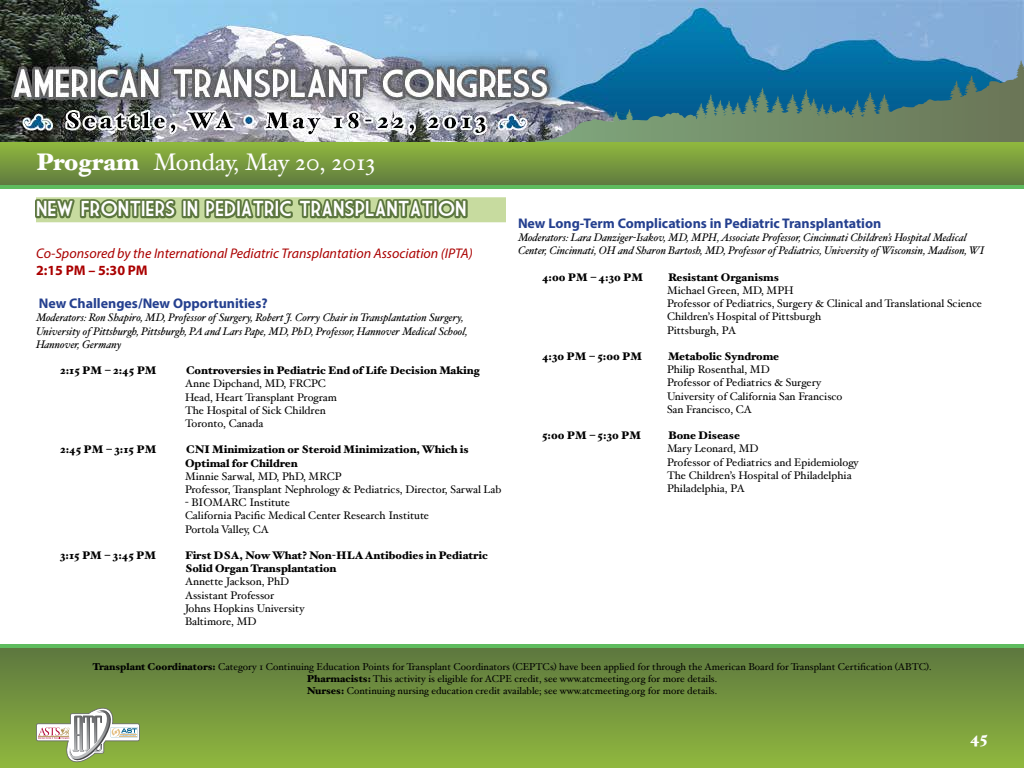
<style>
.page{position:relative;width:1024px;height:768px;background:#fff}
.page>*{position:absolute;margin:0;border:0;box-sizing:border-box;transform-origin:0 0}
.t1{font:24px "Hoefler Text";color:#fff}
.t2{font:900 24px "Hoefler Text";color:#fff}
.t3{font:21px "Market Deco";color:#fff}
.t4{font:900 16px "Hoefler Text";color:#fff}
.t5{font:700 14px "Myriad Pro";color:#25408f}
.t6{font:italic 14px "Myriad Pro";color:#a00}
.t7{font:700 14px "Myriad Pro";letter-spacing:-.005em;color:#a00}
.t8{font:11px/13.2px "Hoefler Text";color:#000}
.t9{font:italic 11px/13.2px "Hoefler Text";color:#000}
.t10{font:900 11px/13.2px "Hoefler Text";color:#000}
.t11{font:10px/12px "Hoefler Text";color:#000;text-align:center}
.s1{font-weight:900}
</style>
<div class="page">
<img style="left:0;top:0;width:1024px;height:142px">
<div style="left:0;top:646px;width:1024px;height:122px;background:linear-gradient(to bottom,#5c763f,#90b73e)"></div>
<hr style="left:0;top:644px;width:1024px;height:4px;background:#5ebc5e">
<svg style="left:1004px;top:61px;width:17px;height:21px"></svg>
<svg style="left:36px;top:708px;width:104px;height:54px"></svg>
<div style="left:36px;top:197px;width:470px;height:25px;background:#c7db9f"></div>
<svg style="left:35px;top:197px;width:435px;height:26px"></svg>
<div style="left:0;top:142px;width:1024px;height:45px;background:linear-gradient(to bottom,#91b93e,#5d773f)"></div>
<hr style="left:0;top:185px;width:1024px;height:4px;background:#5ebc5e">
<h1 class="t2" style="left:36px;top:148px;width:296px">ATC Committees &amp; Staff</h1>
<h1 class="t1" style="left:36px;top:148px;width:341px"><span class="s1">Program</span> Monday, May 20, 2013</h1>
<h2 class="t3" style="left:36px;top:200px;width:432px">NEW FRONTIERS IN PEDIATRIC TRANSPLANTATION</h2>
<p class="t6" style="left:36px;top:245px;width:438px">Co-Sponsored by the International Pediatric Transplantation Association (IPTA)</p>
<p class="t7" style="left:36px;top:261px;width:113px">2:15 PM – 5:30 PM</p>
<p class="t5" style="left:39px;top:294px;width:230px">New Challenges/New Opportunities?</p>
<p class="t9" style="left:36px;top:311px;width:433px">Moderators: Ron Shapiro, MD, Professor of Surgery, Robert J. Corry Chair in Transplantation Surgery,<br>University of Pittsburgh, Pittsburgh, PA and Lars Pape, MD, PhD, Professor, Hannover Medical School,<br>Hannover, Germany</p>
<p class="t10" style="left:60px;top:364px;width:98px">2:15 PM – 2:45 PM</p>
<p class="t10" style="left:186px;top:364px;width:296px">Controversies in Pediatric End of Life Decision Making</p>
<p class="t8" style="left:185px;top:377px;width:153px">Anne Dipchand, MD, FRCPC<br>Head, Heart Transplant Program<br>The Hospital of Sick Children<br>Toronto, Canada</p>
<p class="t10" style="left:60px;top:443px;width:98px">2:45 PM – 3:15 PM</p>
<p class="t10" style="left:185px;top:443px;width:285px">CNI Minimization or Steroid Minimization, Which is<br>Optimal for Children</p>
<p class="t8" style="left:185px;top:469px;width:318px">Minnie Sarwal, MD, PhD, MRCP<br>Professor, Transplant Nephrology &amp; Pediatrics, Director, Sarwal Lab</p>
<p class="t8" style="left:185px;top:496px;width:246px">- BIOMARC Institute<br>California Pacific Medical Center Research Institute<br>Portola Valley, CA</p>
<p class="t10" style="left:60px;top:549px;width:98px">3:15 PM – 3:45 PM</p>
<p class="t10" style="left:185px;top:549px;width:304px">First DSA, Now What? Non-HLA Antibodies in Pediatric<br>Solid Organ Transplantation</p>
<p class="t8" style="left:185px;top:575px;width:121px">Annette Jackson, PhD<br>Assistant Professor<br>Johns Hopkins University<br>Baltimore, MD</p>
<p class="t5" style="left:518px;top:214px;width:365px">New Long-Term Complications in Pediatric Transplantation</p>
<p class="t9" style="left:518px;top:231px;width:468px">Moderators: Lara Danziger-Isakov, MD, MPH, Associate Professor, Cincinnati Children’s Hospital Medical<br>Center, Cincinnati, OH and Sharon Bartosh, MD, Professor of Pediatrics, University of Wisconsin, Madison, WI</p>
<p class="t10" style="left:542px;top:270px;width:103px">4:00 PM – 4:30 PM</p>
<p class="t10" style="left:668px;top:270px;width:112px">Resistant Organisms</p>
<p class="t8" style="left:667px;top:284px;width:317px">Michael Green, MD, MPH<br>Professor of Pediatrics, Surgery &amp; Clinical and Translational Science Children’s Hospital of Pittsburgh<br>Pittsburgh, PA</p>
<p class="t10" style="left:542px;top:350px;width:102px">4:30 PM – 5:00 PM</p>
<p class="t10" style="left:668px;top:350px;width:113px">Metabolic Syndrome</p>
<p class="t8" style="left:667px;top:363px;width:177px">Philip Rosenthal, MD<br>Professor of Pediatrics &amp; Surgery<br>University of California San Francisco<br>San Francisco, CA</p>
<p class="t10" style="left:542px;top:429px;width:101px">5:00 PM – 5:30 PM</p>
<p class="t10" style="left:668px;top:429px;width:73px">Bone Disease</p>
<p class="t8" style="left:667px;top:442px;width:193px">Mary Leonard, MD<br>Professor of Pediatrics and Epidemiology<br>The Children’s Hospital of Philadelphia<br>Philadelphia, PA</p>
<p class="t11" style="left:92px;top:661px;width:841px"><span class="s1">Transplant Coordinators:</span> Category 1 Continuing Education Points for Transplant Coordinators (CEPTCs) have been applied for through the American Board for Transplant Certification (ABTC).<br><span class="s1">Pharmacists:</span> This activity is eligible for ACPE credit, see www.atcmeeting.org for more details.<br><span class="s1">Nurses:</span> Continuing nursing education credit available; see www.atcmeeting.org for more details.</p>
<h3 class="t4" style="left:970px;top:728px;width:19px">45</h3>
</div>
